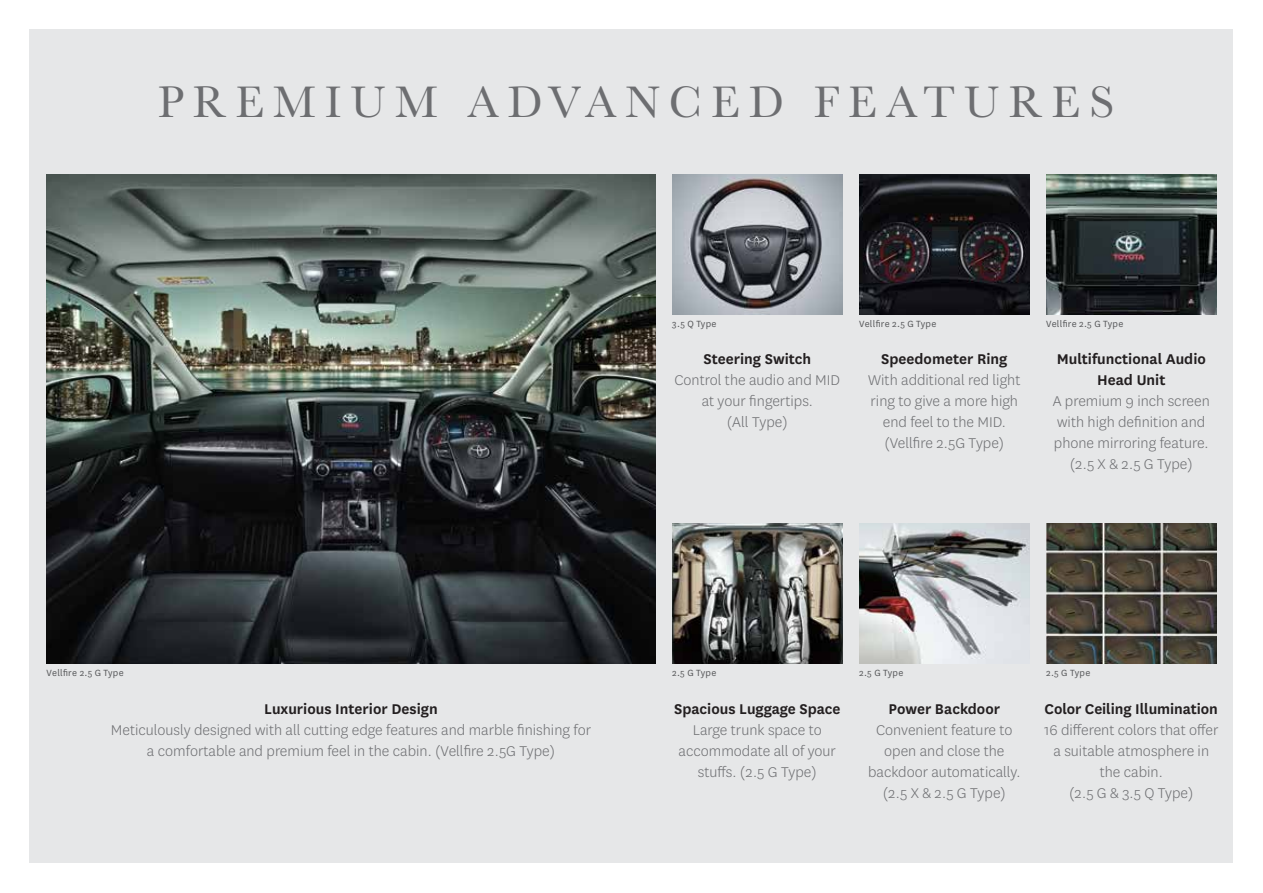
<style>
.page{position:relative;width:1263px;height:893px;background:#fff}
.page>*{position:absolute;margin:0;border:0;box-sizing:border-box;transform-origin:0 0}
.t1{font:45.9px "Baskerville";letter-spacing:.2em;color:#6d6e71}
.t2{font:300 16.5px/21px "National";color:#6d6e71;text-align:center}
.t3{font:600 16.5px/21px "National";color:#231f20;text-align:center}
.t4{font:10.5px "National";letter-spacing:.025em;color:#58595b}
</style>
<div class="page">
<div style="left:30px;top:30px;width:1203px;height:833px;background:#e6e7e8"></div>
<img style="left:672px;top:174px;width:170px;height:140px">
<img style="left:859px;top:523px;width:170px;height:140px">
<img style="left:672px;top:523px;width:170px;height:140px">
<img style="left:859px;top:174px;width:170px;height:140px">
<img style="left:1046px;top:174px;width:170px;height:140px">
<img style="left:47px;top:174px;width:608px;height:489px">
<img style="left:1046px;top:523px;width:170px;height:140px">
<h1 class="t1" style="left:158px;top:73px;width:958px">PREMIUM ADVANCED FEATURES</h1>
<p class="t4" style="left:672px;top:317px;width:46px">3.5 Q Type</p>
<p class="t3" style="left:703px;top:348px;width:109px">Steering Switch</p>
<p class="t2" style="left:674px;top:369px;width:167px">Control the audio and MID at your fingertips.<br>(All Type)</p>
<p class="t4" style="left:859px;top:317px;width:79px">Vellfire 2.5 G Type</p>
<p class="t3" style="left:881px;top:347px;width:128px">Speedometer Ring</p>
<p class="t2" style="left:868px;top:369px;width:154px">With additional red light ring to give a more high end feel to the MID. (Vellfire 2.5G Type)</p>
<p class="t4" style="left:1046px;top:317px;width:79px">Vellfire 2.5 G Type</p>
<p class="t3" style="left:1057px;top:347px;width:151px">Multifunctional Audio<br>Head Unit</p>
<p class="t2" style="left:1053px;top:390px;width:159px">A premium 9 inch screen with high definition and phone mirroring feature. (2.5 X &amp; 2.5 G Type)</p>
<p class="t4" style="left:47px;top:666px;width:79px">Vellfire 2.5 G Type</p>
<p class="t4" style="left:1046px;top:666px;width:46px">2.5 G Type</p>
<p class="t4" style="left:672px;top:666px;width:46px">2.5 G Type</p>
<p class="t3" style="left:674px;top:697px;width:168px">Spacious Luggage Space</p>
<p class="t2" style="left:679px;top:719px;width:159px">Large trunk space to accommodate all of your stuffs. (2.5 G Type)</p>
<p class="t4" style="left:859px;top:666px;width:46px">2.5 G Type</p>
<p class="t3" style="left:888px;top:697px;width:113px">Power Backdoor</p>
<p class="t2" style="left:868px;top:719px;width:154px">Convenient feature to open and close the backdoor automatically. (2.5 X &amp; 2.5 G Type)</p>
<p class="t3" style="left:1044px;top:697px;width:175px">Color Ceiling Illumination</p>
<p class="t2" style="left:1044px;top:719px;width:176px">16 different colors that offer a suitable atmosphere in the cabin.<br>(2.5 G &amp; 3.5 Q Type)</p>
<p class="t3" style="left:264px;top:697px;width:175px">Luxurious Interior Design</p>
<p class="t2" style="left:111px;top:719px;width:482px">Meticulously designed with all cutting edge features and marble finishing for a comfortable and premium feel in the cabin. (Vellfire 2.5G Type)</p>
</div>
